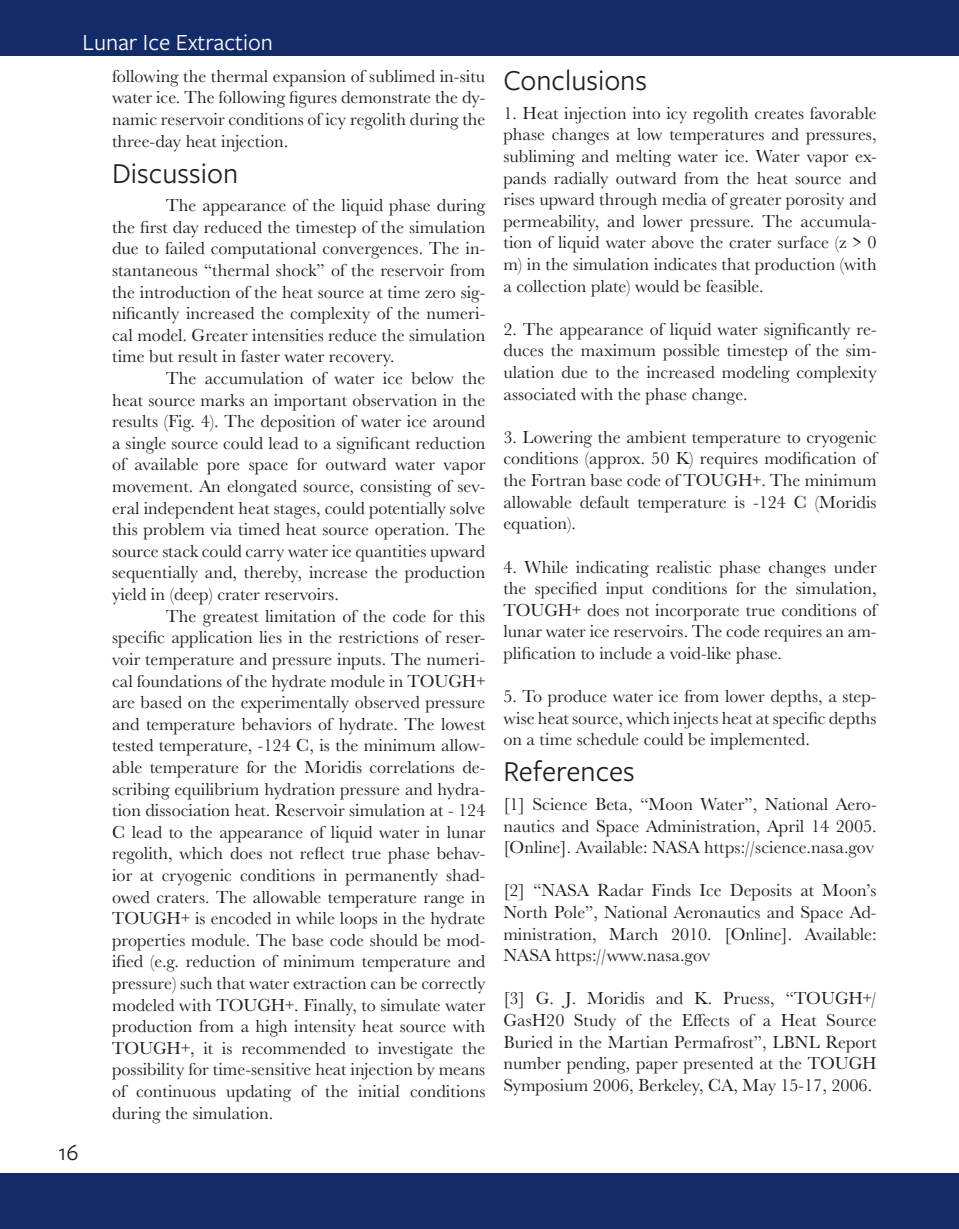
<style>
.page{position:relative;width:959px;height:1229px;background:#fff}
.page>*{position:absolute;margin:0;border:0;box-sizing:border-box;transform-origin:0 0}
.t1{font:30px "Freight Sans Pro";color:#231f20}
.t2{font:24px "Freight Sans Pro";color:#fff}
.t3{font:24px "Freight Sans Pro";color:#231f20}
.t4{font:18px/21.6px "Baskerville URW";color:#231f20;text-align:justify}
</style>
<div class="page">
<div style="left:0;top:0;width:932px;height:55px;background:#132c69"></div>
<div style="left:932px;top:0;width:26px;height:55px;background:#132c69"></div>
<div style="left:0;top:1173px;width:932px;height:55px;background:#132c69"></div>
<div style="left:932px;top:1173px;width:26px;height:55px;background:#132c69"></div>
<h2 class="t2" style="left:83px;top:26px;width:192px">Lunar Ice Extraction</h2>
<p class="t4" style="left:112px;top:64px;width:375px">following the thermal expansion of sublimed in-situ water ice. The following figures demonstrate the dy&shy;namic reservoir conditions of icy regolith during the three-day heat injection.</p>
<h1 class="t1" style="left:112px;top:153px;width:128px">Discussion</h1>
<p class="t4" style="left:112px;top:194px;width:375px;text-indent:54px">The appearance of the liquid phase during the first day reduced the timestep of the simulation due to failed computational convergences. The in&shy;stantaneous “thermal shock” of the reservoir from the introduction of the heat source at time zero sig&shy;nificantly increased the complexity of the numeri&shy;cal model. Greater intensities reduce the simulation time but result in faster water recovery.</p>
<p class="t4" style="left:112px;top:367px;width:375px;text-indent:54px">The accumulation of water ice below the heat source marks an important observation in the results (Fig. 4). The deposition of water ice around a single source could lead to a significant reduction of available pore space for outward water vapor movement. An elongated source, consisting of sev&shy;eral independent heat stages, could potentially solve this problem via timed heat source operation. The source stack could carry water ice quantities upward sequentially and, thereby, increase the production yield in (deep) crater reservoirs.</p>
<p class="t4" style="left:112px;top:604px;width:375px;text-indent:54px">The greatest limitation of the code for this specific application lies in the restrictions of reser&shy;voir temperature and pressure inputs. The numeri&shy;cal foundations of the hydrate module in TOUGH+ are based on the experimentally observed pressure and temperature behaviors of hydrate. The lowest tested temperature, -124 C, is the minimum allow&shy;able temperature for the Moridis correlations de&shy;scribing equilibrium hydration pressure and hydra&shy;tion dissociation heat. Reservoir simulation at - 124<br>C lead to the appearance of liquid water in lunar regolith, which does not reflect true phase behav&shy;ior at cryogenic conditions in permanently shad&shy;owed craters. The allowable temperature range in TOUGH+ is encoded in while loops in the hydrate properties module. The base code should be mod&shy;ified (e.g. reduction of minimum temperature and pressure) such that water extraction can be correctly modeled with TOUGH+. Finally, to simulate water production from a high intensity heat source with TOUGH+, it is recommended to investigate the possibility for time-sensitive heat injection by means of continuous updating of the initial conditions during the simulation.</p>
<h2 class="t3" style="left:58px;top:1135px;width:21px">16</h2>
<h1 class="t1" style="left:503px;top:60px;width:145px">Conclusions</h1>
<p class="t4" style="left:503px;top:101px;width:375px">1. Heat injection into icy regolith creates favorable phase changes at low temperatures and pressures, subliming and melting water ice. Water vapor ex&shy;pands radially outward from the heat source and rises upward through media of greater porosity and permeability, and lower pressure. The accumula&shy;tion of liquid water above the crater surface (z &gt; 0 m) in the simulation indicates that production (with a collection plate) would be feasible.</p>
<p class="t4" style="left:503px;top:317px;width:375px">2. The appearance of liquid water significantly re&shy;duces the maximum possible timestep of the sim&shy;ulation due to the increased modeling complexity associated with the phase change.</p>
<p class="t4" style="left:503px;top:425px;width:375px">3. Lowering the ambient temperature to cryogenic conditions (approx. 50 K) requires modification of the Fortran base code of TOUGH+. The minimum allowable default temperature is -124 C (Moridis equation).</p>
<p class="t4" style="left:503px;top:555px;width:375px">4. While indicating realistic phase changes under the specified input conditions for the simulation, TOUGH+ does not incorporate true conditions of lunar water ice reservoirs. The code requires an am&shy;plification to include a void-like phase.</p>
<p class="t4" style="left:503px;top:685px;width:375px">5. To produce water ice from lower depths, a step&shy;wise heat source, which injects heat at specific depths on a time schedule could be implemented.</p>
<h1 class="t1" style="left:503px;top:751px;width:133px">References</h1>
<p class="t4" style="left:503px;top:792px;width:375px">[1] Science Beta, “Moon Water”, National Aero&shy;nautics and Space Administration, April 14 2005. [Online]. Available: NASA https://science.nasa.gov</p>
<p class="t4" style="left:503px;top:879px;width:375px">[2] “NASA Radar Finds Ice Deposits at Moon’s North Pole”, National Aeronautics and Space Ad&shy;ministration, March 2010. [Online]. Available:<br>NASA https://www.nasa.gov</p>
<p class="t4" style="left:503px;top:987px;width:375px">[3] G. J. Moridis and K. Pruess, “TOUGH+/ GasH20 Study of the Effects of a Heat Source Buried in the Martian Permafrost”, LBNL Report number pending, paper presented at the TOUGH Symposium 2006, Berkeley, CA, May 15-17, 2006.</p>
</div>
